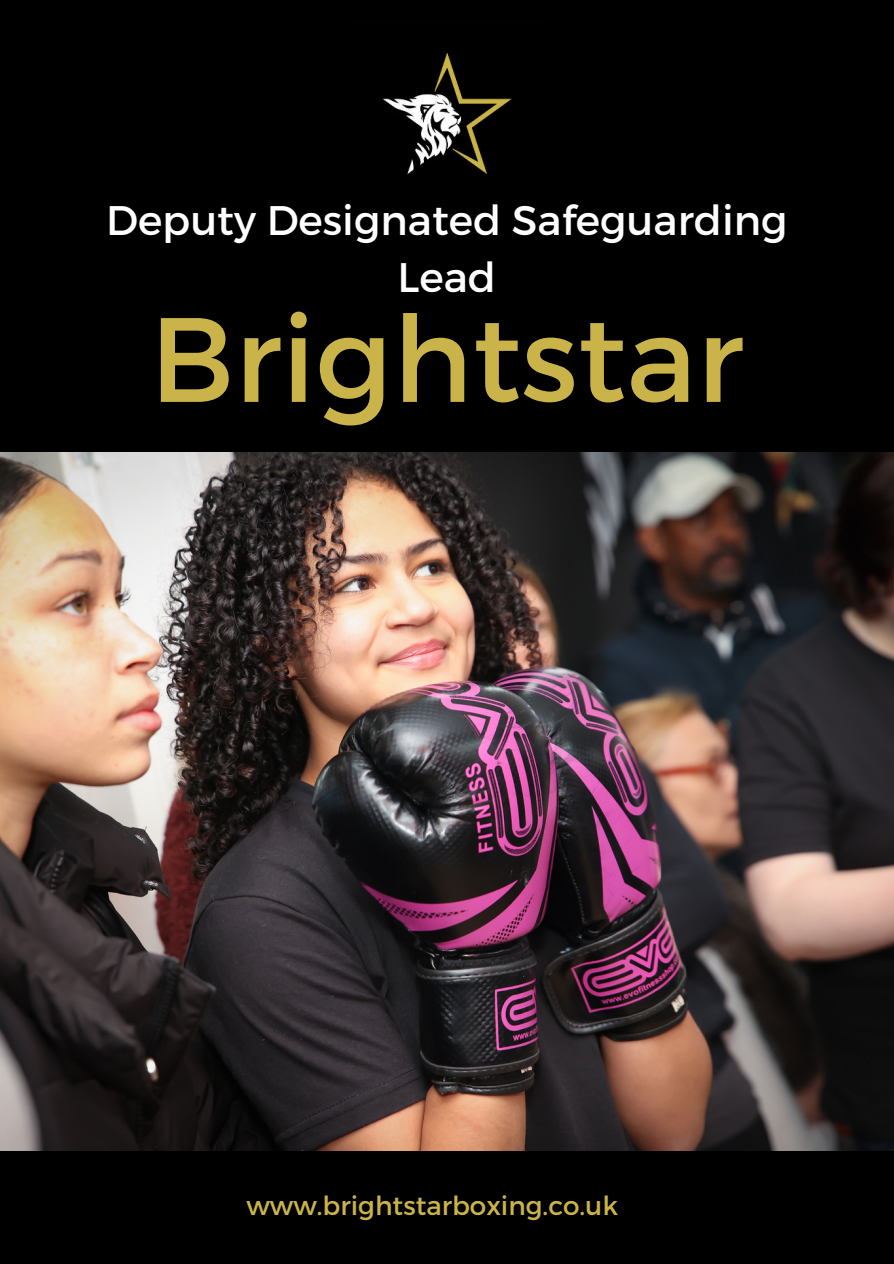
<style>
.page{position:relative;width:894px;height:1264px;background:#fff}
.page>*{position:absolute;margin:0;border:0;box-sizing:border-box;transform-origin:0 0}
.t1{font:119.7px "Montserrat";color:#cab44a}
.t2{font:41.25px/57.3px "Montserrat";color:#fff;text-align:center}
.t3{font:26.25px "Montserrat";color:#cab44a}
</style>
<div class="page">
<div style="left:0;top:0;width:893px;height:1263px;background:#000"></div>
<img style="left:0;top:452px;width:893px;height:698px">
<img style="left:382px;top:51px;width:130px;height:124px">
<p class="t2" style="left:106px;top:191px;width:683px">Deputy Designated Safeguarding<br>Lead</p>
<h1 class="t1" style="left:150px;top:286px;width:595px">Brightstar</h1>
<p class="t3" style="left:246px;top:1189px;width:373px">www.brightstarboxing.co.uk</p>
</div>
